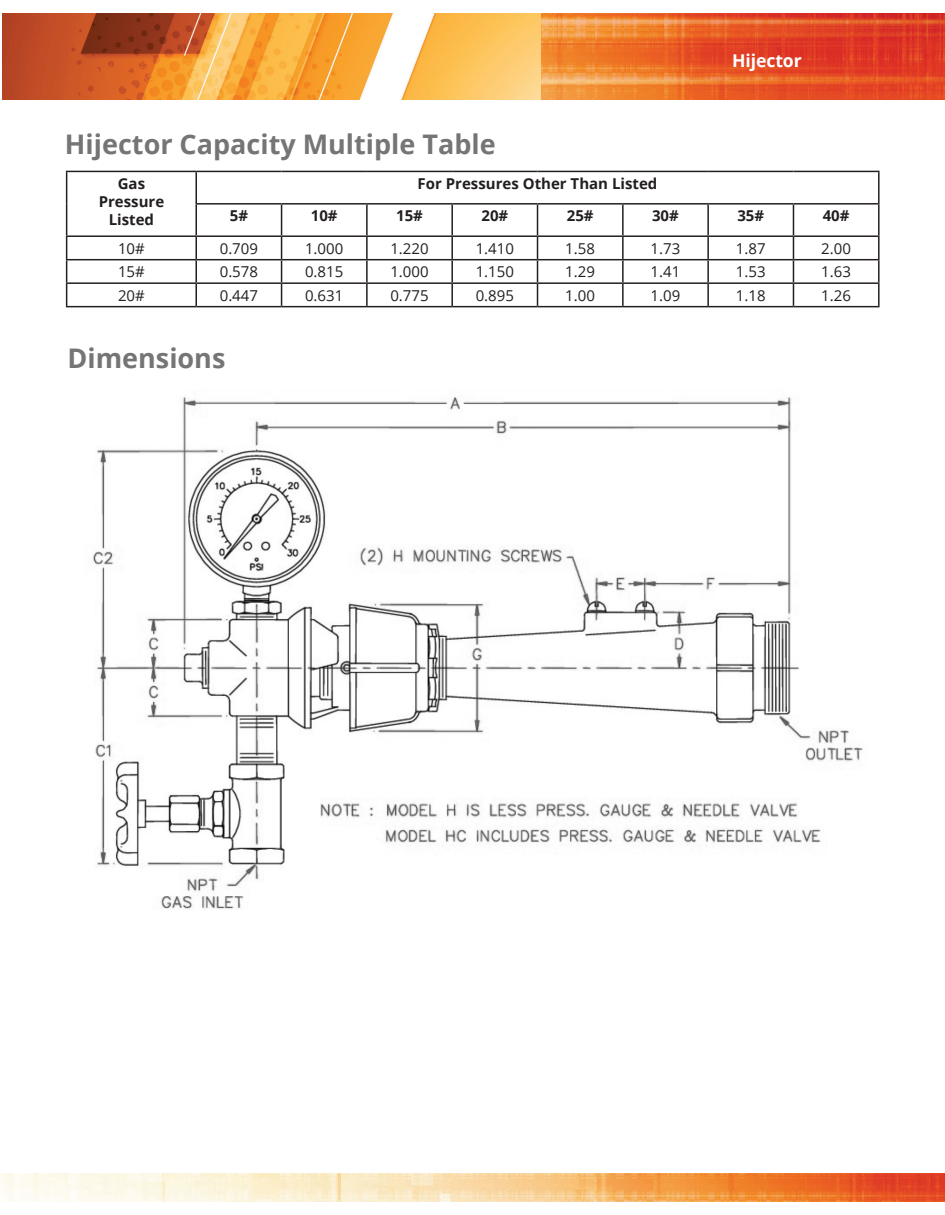
<style>
.page{position:relative;width:945px;height:1215px;background:#fff}
.page>*{position:absolute;margin:0;border:0;box-sizing:border-box;transform-origin:0 0}
.t1{font:700 27px "Open Sans";color:#767575}
.t2{font:700 17.7px "Open Sans";letter-spacing:-.005em;color:#fff}
.t3{font:15px "Open Sans";color:#231f20}
.t4{font:700 15px "Open Sans";color:#231f20}
</style>
<div class="page">
<hr style="left:66px;top:171px;width:130px;height:1px;background:#231f20">
<hr style="left:66px;top:172px;width:1px;height:32px;background:#231f20">
<hr style="left:196px;top:171px;width:86px;height:1px;background:#231f20">
<hr style="left:195px;top:172px;width:2px;height:31px;background:#231f20">
<hr style="left:282px;top:171px;width:85px;height:1px;background:#231f20">
<hr style="left:367px;top:171px;width:85px;height:1px;background:#231f20">
<hr style="left:452px;top:171px;width:86px;height:1px;background:#231f20">
<hr style="left:538px;top:171px;width:85px;height:1px;background:#231f20">
<hr style="left:623px;top:171px;width:85px;height:1px;background:#231f20">
<hr style="left:708px;top:171px;width:85px;height:1px;background:#231f20">
<hr style="left:793px;top:171px;width:87px;height:1px;background:#231f20">
<hr style="left:878px;top:172px;width:2px;height:31px;background:#231f20">
<hr style="left:66px;top:204px;width:1px;height:31px;background:#231f20">
<hr style="left:195px;top:203px;width:87px;height:2px;background:#231f20">
<hr style="left:195px;top:205px;width:2px;height:30px;background:#231f20">
<hr style="left:282px;top:203px;width:85px;height:2px;background:#231f20">
<hr style="left:281px;top:205px;width:1px;height:30px;background:#231f20">
<hr style="left:367px;top:203px;width:85px;height:2px;background:#231f20">
<hr style="left:366px;top:205px;width:2px;height:30px;background:#231f20">
<hr style="left:452px;top:203px;width:86px;height:2px;background:#231f20">
<hr style="left:451px;top:205px;width:2px;height:30px;background:#231f20">
<hr style="left:538px;top:203px;width:85px;height:2px;background:#231f20">
<hr style="left:537px;top:205px;width:1px;height:30px;background:#231f20">
<hr style="left:623px;top:203px;width:85px;height:2px;background:#231f20">
<hr style="left:622px;top:205px;width:2px;height:30px;background:#231f20">
<hr style="left:708px;top:203px;width:85px;height:2px;background:#231f20">
<hr style="left:707px;top:205px;width:2px;height:30px;background:#231f20">
<hr style="left:793px;top:203px;width:87px;height:2px;background:#231f20">
<hr style="left:793px;top:205px;width:1px;height:30px;background:#231f20">
<hr style="left:878px;top:205px;width:2px;height:30px;background:#231f20">
<hr style="left:66px;top:235px;width:130px;height:2px;background:#231f20">
<hr style="left:196px;top:235px;width:86px;height:2px;background:#231f20">
<hr style="left:195px;top:237px;width:2px;height:22px;background:#231f20">
<hr style="left:282px;top:235px;width:85px;height:2px;background:#231f20">
<hr style="left:367px;top:235px;width:85px;height:2px;background:#231f20">
<hr style="left:366px;top:237px;width:2px;height:22px;background:#231f20">
<hr style="left:452px;top:235px;width:86px;height:2px;background:#231f20">
<hr style="left:451px;top:237px;width:2px;height:22px;background:#231f20">
<hr style="left:538px;top:235px;width:85px;height:2px;background:#231f20">
<hr style="left:623px;top:235px;width:85px;height:2px;background:#231f20">
<hr style="left:622px;top:237px;width:2px;height:22px;background:#231f20">
<hr style="left:708px;top:235px;width:85px;height:2px;background:#231f20">
<hr style="left:707px;top:237px;width:2px;height:22px;background:#231f20">
<hr style="left:793px;top:235px;width:87px;height:2px;background:#231f20">
<hr style="left:878px;top:237px;width:2px;height:22px;background:#231f20">
<hr style="left:66px;top:259px;width:130px;height:1px;background:#231f20">
<hr style="left:196px;top:259px;width:86px;height:1px;background:#231f20">
<hr style="left:195px;top:260px;width:2px;height:22px;background:#231f20">
<hr style="left:282px;top:259px;width:85px;height:1px;background:#231f20">
<hr style="left:367px;top:259px;width:85px;height:1px;background:#231f20">
<hr style="left:366px;top:260px;width:2px;height:22px;background:#231f20">
<hr style="left:452px;top:259px;width:86px;height:1px;background:#231f20">
<hr style="left:451px;top:260px;width:2px;height:22px;background:#231f20">
<hr style="left:538px;top:259px;width:85px;height:1px;background:#231f20">
<hr style="left:623px;top:259px;width:85px;height:1px;background:#231f20">
<hr style="left:622px;top:260px;width:2px;height:22px;background:#231f20">
<hr style="left:708px;top:259px;width:85px;height:1px;background:#231f20">
<hr style="left:707px;top:260px;width:2px;height:22px;background:#231f20">
<hr style="left:793px;top:259px;width:87px;height:1px;background:#231f20">
<hr style="left:878px;top:260px;width:2px;height:22px;background:#231f20">
<hr style="left:66px;top:282px;width:130px;height:2px;background:#231f20">
<svg style="left:66px;top:237px;width:1px;height:69px"></svg>
<hr style="left:196px;top:282px;width:86px;height:2px;background:#231f20">
<hr style="left:195px;top:284px;width:2px;height:22px;background:#231f20">
<hr style="left:282px;top:282px;width:85px;height:2px;background:#231f20">
<svg style="left:281px;top:237px;width:1px;height:69px"></svg>
<hr style="left:367px;top:282px;width:85px;height:2px;background:#231f20">
<hr style="left:366px;top:284px;width:2px;height:22px;background:#231f20">
<hr style="left:452px;top:282px;width:86px;height:2px;background:#231f20">
<hr style="left:451px;top:284px;width:2px;height:22px;background:#231f20">
<hr style="left:538px;top:282px;width:85px;height:2px;background:#231f20">
<svg style="left:537px;top:237px;width:1px;height:69px"></svg>
<hr style="left:623px;top:282px;width:85px;height:2px;background:#231f20">
<hr style="left:622px;top:284px;width:2px;height:22px;background:#231f20">
<hr style="left:708px;top:282px;width:85px;height:2px;background:#231f20">
<hr style="left:707px;top:284px;width:2px;height:22px;background:#231f20">
<hr style="left:793px;top:282px;width:87px;height:2px;background:#231f20">
<svg style="left:793px;top:237px;width:1px;height:69px"></svg>
<hr style="left:878px;top:284px;width:2px;height:22px;background:#231f20">
<hr style="left:66px;top:306px;width:130px;height:1px;background:#231f20">
<hr style="left:196px;top:306px;width:86px;height:1px;background:#231f20">
<hr style="left:282px;top:306px;width:85px;height:1px;background:#231f20">
<hr style="left:367px;top:306px;width:85px;height:1px;background:#231f20">
<hr style="left:452px;top:306px;width:86px;height:1px;background:#231f20">
<hr style="left:538px;top:306px;width:85px;height:1px;background:#231f20">
<hr style="left:623px;top:306px;width:85px;height:1px;background:#231f20">
<hr style="left:708px;top:306px;width:85px;height:1px;background:#231f20">
<hr style="left:793px;top:306px;width:87px;height:1px;background:#231f20">
<img style="left:2px;top:13px;width:943px;height:87px">
<img style="left:0;top:1173px;width:945px;height:28px">
<img style="left:92px;top:397px;width:771px;height:512px">
<p class="t1" style="left:65px;top:125px;width:432px">Hijector Capacity Multiple Table</p>
<p class="t2" style="left:732px;top:48px;width:71px">Hijector</p>
<p class="t4" style="left:118px;top:173px;width:29px">Gas</p>
<p class="t4" style="left:99px;top:191px;width:67px">Pressure</p>
<p class="t4" style="left:109px;top:209px;width:47px">Listed</p>
<p class="t4" style="left:418px;top:173px;width:241px">For Pressures Other Than Listed</p>
<p class="t4" style="left:230px;top:205px;width:20px">5#</p>
<p class="t4" style="left:311px;top:205px;width:28px">10#</p>
<p class="t4" style="left:396px;top:205px;width:28px">15#</p>
<p class="t4" style="left:481px;top:205px;width:28px">20#</p>
<p class="t4" style="left:567px;top:205px;width:28px">25#</p>
<p class="t4" style="left:652px;top:205px;width:28px">30#</p>
<p class="t4" style="left:737px;top:205px;width:28px">35#</p>
<p class="t4" style="left:823px;top:205px;width:28px">40#</p>
<p class="t3" style="left:118px;top:238px;width:28px">10#</p>
<p class="t3" style="left:220px;top:238px;width:40px">0.709</p>
<p class="t3" style="left:305px;top:238px;width:40px">1.000</p>
<p class="t3" style="left:390px;top:238px;width:40px">1.220</p>
<p class="t3" style="left:476px;top:238px;width:40px">1.410</p>
<p class="t3" style="left:565px;top:238px;width:31px">1.58</p>
<p class="t3" style="left:651px;top:238px;width:31px">1.73</p>
<p class="t3" style="left:736px;top:238px;width:31px">1.87</p>
<p class="t3" style="left:821px;top:238px;width:31px">2.00</p>
<p class="t3" style="left:118px;top:261px;width:28px">15#</p>
<p class="t3" style="left:220px;top:261px;width:40px">0.578</p>
<p class="t3" style="left:305px;top:261px;width:40px">0.815</p>
<p class="t3" style="left:390px;top:261px;width:40px">1.000</p>
<p class="t3" style="left:476px;top:261px;width:40px">1.150</p>
<p class="t3" style="left:565px;top:261px;width:31px">1.29</p>
<p class="t3" style="left:651px;top:261px;width:31px">1.41</p>
<p class="t3" style="left:736px;top:261px;width:31px">1.53</p>
<p class="t3" style="left:821px;top:261px;width:31px">1.63</p>
<p class="t3" style="left:118px;top:285px;width:28px">20#</p>
<p class="t3" style="left:220px;top:285px;width:40px">0.447</p>
<p class="t3" style="left:305px;top:285px;width:40px">0.631</p>
<p class="t3" style="left:390px;top:285px;width:40px">0.775</p>
<p class="t3" style="left:476px;top:285px;width:40px">0.895</p>
<p class="t3" style="left:565px;top:285px;width:31px">1.00</p>
<p class="t3" style="left:651px;top:285px;width:31px">1.09</p>
<p class="t3" style="left:736px;top:285px;width:31px">1.18</p>
<p class="t3" style="left:821px;top:285px;width:31px">1.26</p>
<p class="t1" style="left:68px;top:339px;width:159px">Dimensions</p>
</div>
